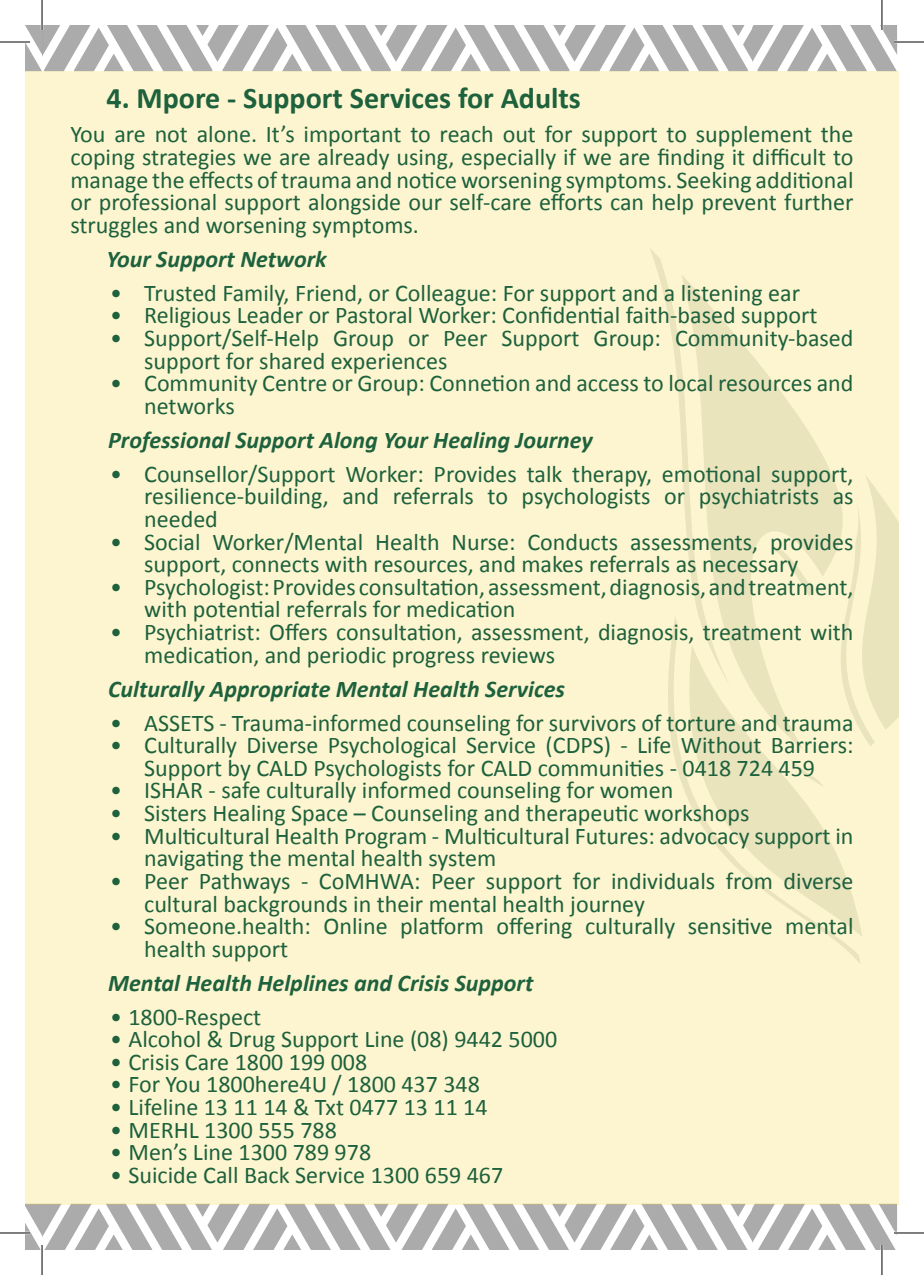
<style>
.page{position:relative;width:924px;height:1275px;background:#fff}
.page>*{position:absolute;margin:0;border:0;box-sizing:border-box;transform-origin:0 0}
.t1{font:700 30px "Calibri";color:#1d613d}
.t2{font:24px/22.6px "Calibri";color:#1d613d}
.t3{font:italic 700 24px "Calibri";color:#1d613d}
</style>
<div class="page">
<svg style="left:25px;top:25px;width:871px;height:46px"></svg>
<svg style="left:25px;top:1204px;width:871px;height:46px"></svg>
<div style="left:25px;top:71px;width:873px;height:1133px;background:#fdf5cf"></div>
<hr style="left:0;top:41px;width:30px;height:2px;background:#fff">
<hr style="left:893px;top:41px;width:30px;height:2px;background:#fff">
<hr style="left:0;top:1231px;width:30px;height:3px;background:#fff">
<hr style="left:893px;top:1231px;width:30px;height:3px;background:#fff">
<hr style="left:41px;top:0;width:2px;height:30px;background:#fff">
<hr style="left:41px;top:1245px;width:2px;height:30px;background:#fff">
<hr style="left:880px;top:0;width:2px;height:30px;background:#fff">
<hr style="left:880px;top:1245px;width:2px;height:30px;background:#fff">
<hr style="left:0;top:42px;width:30px;height:1px;background:#000">
<hr style="left:893px;top:42px;width:30px;height:1px;background:#000">
<hr style="left:0;top:1232px;width:30px;height:1px;background:#000">
<hr style="left:893px;top:1232px;width:30px;height:1px;background:#000">
<hr style="left:42px;top:0;width:1px;height:30px;background:#000">
<hr style="left:42px;top:1245px;width:1px;height:30px;background:#000">
<hr style="left:881px;top:0;width:1px;height:30px;background:#000">
<hr style="left:881px;top:1245px;width:1px;height:30px;background:#000">
<p class="t1" style="left:106px;top:79px;width:476px">4. Mpore - Support Services for Adults</p>
<p class="t2" style="left:70px;top:123px;width:784px;text-align:justify">You are not alone. It’s important to reach out for support to supplement the coping strategies we are already using, especially if we are finding it difficult to manage the effects of trauma and notice worsening symptoms. Seeking additional or professional support alongside our self-care efforts can help prevent further struggles and worsening symptoms.</p>
<p class="t3" style="left:106px;top:244px;width:222px">Your Support Network</p>
<p class="t2" style="left:110px;top:281px;width:691px">• Trusted Family, Friend, or Colleague: For support and a listening ear</p>
<p class="t2" style="left:110px;top:304px;width:708px">• Religious Leader or Pastoral Worker: Confidential faith-based support</p>
<p class="t2" style="left:144px;top:327px;width:710px;text-indent:-34px">• Support/Self-Help Group or Peer Support Group: Community-based support for shared experiences</p>
<p class="t2" style="left:144px;top:372px;width:710px;text-indent:-34px">• Community Centre or Group: Connetion and access to local resources and networks</p>
<p class="t3" style="left:108px;top:424px;width:486px">Professional Support Along Your Healing Journey</p>
<p class="t2" style="left:144px;top:462px;width:710px;text-align:justify;text-indent:-34px">• Counsellor/Support Worker: Provides talk therapy, emotional support, resilience-building, and referrals to psychologists or psychiatrists as needed</p>
<p class="t2" style="left:144px;top:530px;width:710px;text-indent:-34px">• Social Worker/Mental Health Nurse: Conducts assessments, provides support, connects with resources, and makes referrals as necessary</p>
<p class="t2" style="left:144px;top:575px;width:710px;text-indent:-34px">• Psychologist: Provides consultation, assessment, diagnosis, and treatment, with potential referrals for medication</p>
<p class="t2" style="left:144px;top:621px;width:710px;text-indent:-34px">• Psychiatrist: Offers consultation, assessment, diagnosis, treatment with medication, and periodic progress reviews</p>
<p class="t3" style="left:108px;top:673px;width:458px">Culturally Appropriate Mental Health Services</p>
<p class="t2" style="left:110px;top:711px;width:744px">• ASSETS - Trauma-informed counseling for survivors of torture and trauma</p>
<p class="t2" style="left:110px;top:734px;width:744px;text-align:center">• Culturally Diverse Psychological Service (CDPS) - Life Without Barriers:<br>Support by CALD Psychologists for CALD communities - 0418 724 459</p>
<p class="t2" style="left:110px;top:779px;width:564px">• ISHAR - safe culturally informed counseling for women</p>
<p class="t2" style="left:110px;top:802px;width:640px">• Sisters Healing Space – Counseling and therapeutic workshops</p>
<p class="t2" style="left:144px;top:824px;width:710px;text-indent:-34px">• Multicultural Health Program - Multicultural Futures: advocacy support in navigating the mental health system</p>
<p class="t2" style="left:144px;top:869px;width:710px;text-indent:-34px">• Peer Pathways - CoMHWA: Peer support for individuals from diverse cultural backgrounds in their mental health journey</p>
<p class="t2" style="left:144px;top:915px;width:710px;text-indent:-34px">• Someone.health: Online platform offering culturally sensitive mental health support</p>
<p class="t3" style="left:108px;top:967px;width:426px">Mental Health Helplines and Crisis Support</p>
<p class="t2" style="left:110px;top:1005px;width:153px">• 1800-Respect</p>
<p class="t2" style="left:110px;top:1028px;width:448px">• Alcohol &amp; Drug Support Line (08) 9442 5000</p>
<p class="t2" style="left:110px;top:1050px;width:258px">• Crisis Care 1800 199 008</p>
<p class="t2" style="left:110px;top:1073px;width:371px">• For You 1800here4U / 1800 437 348</p>
<p class="t2" style="left:110px;top:1096px;width:379px">• Lifeline 13 11 14 &amp; Txt 0477 13 11 14</p>
<p class="t2" style="left:110px;top:1118px;width:228px">• MERHL 1300 555 788</p>
<p class="t2" style="left:110px;top:1141px;width:262px">• Men’s Line 1300 789 978</p>
<p class="t2" style="left:110px;top:1163px;width:394px">• Suicide Call Back Service 1300 659 467</p>
</div>
